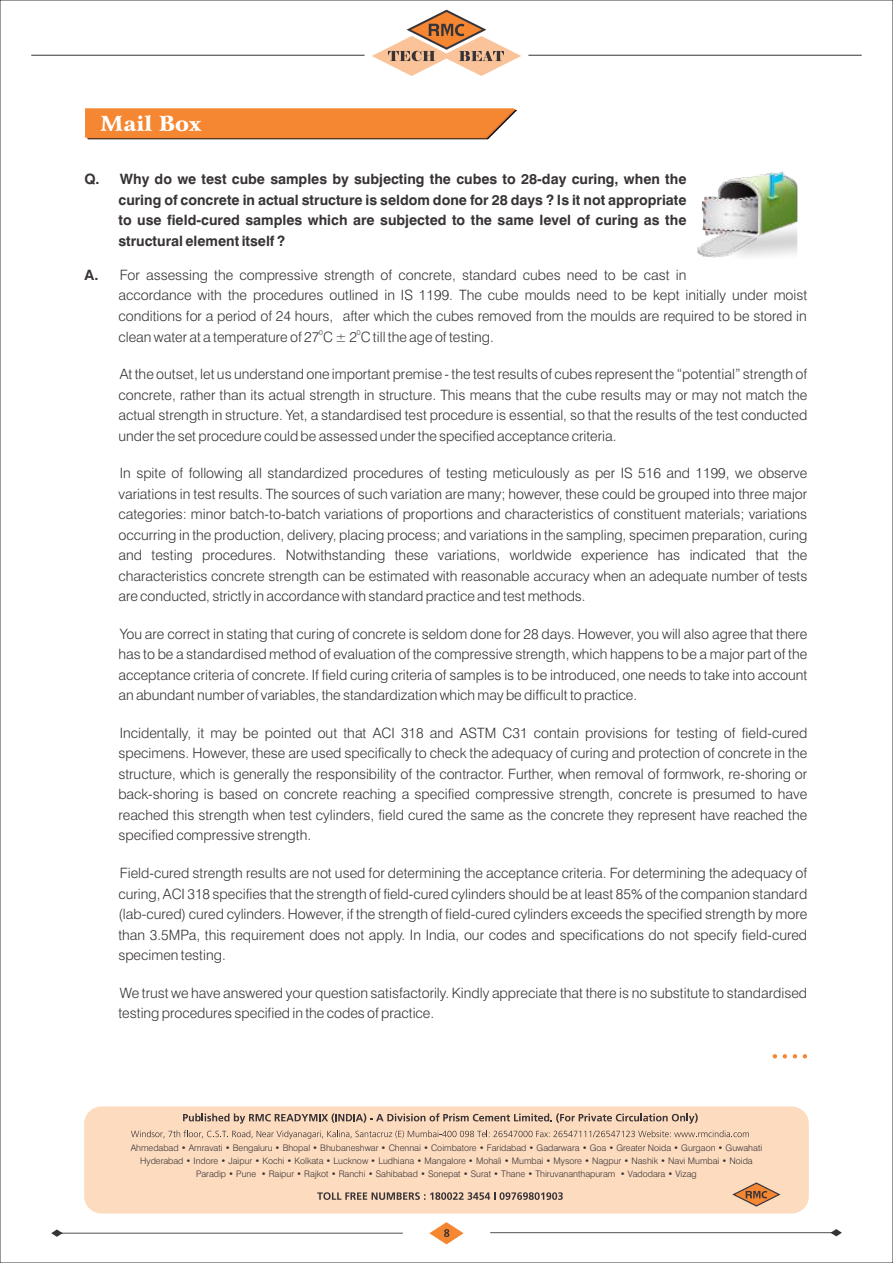
<style>
.page{position:relative;width:893px;height:1263px;background:#fff}
.page>*{position:absolute;margin:0;border:0;box-sizing:border-box;transform-origin:0 0}
.t1{font:900 21px "Arrus BT";color:#fff}
.t2{font:300 14.25px/20.5px "Swiss 721 BT";color:#383336;text-align:justify}
.t3{font:700 14.25px/20.5px "Swiss 721 BT";color:#383336;text-align:justify}
.t4{font:300 9px/12.9px "Swiss 721 BT";color:#383336;text-align:center}
.t5{font:300 7.2px "Swiss 721 BT";color:#383336}
.s1{font-weight:700}
</style>
<div class="page">
<hr style="left:528px;top:55px;width:334px;height:1px;background:#383336">
<hr style="left:31px;top:55px;width:334px;height:1px;background:#383336">
<svg style="left:372px;top:10px;width:149px;height:66px"></svg>
<svg style="left:429px;top:1222px;width:35px;height:22px"></svg>
<svg style="left:51px;top:1229px;width:352px;height:8px"></svg>
<svg style="left:490px;top:1229px;width:352px;height:7px"></svg>
<div style="left:84px;top:1106px;width:725px;height:107px;background:#fcdbbf;border-radius:17px"></div>
<svg style="left:183px;top:1113px;width:515px;height:11px"></svg>
<svg style="left:131px;top:1130px;width:618px;height:9px"></svg>
<svg style="left:317px;top:1192px;width:246px;height:8px"></svg>
<svg style="left:732px;top:1182px;width:48px;height:24px"></svg>
<img style="left:697px;top:171px;width:100px;height:87px">
<svg style="left:773px;top:1054px;width:4px;height:4px"></svg>
<svg style="left:783px;top:1054px;width:4px;height:4px"></svg>
<svg style="left:793px;top:1054px;width:4px;height:4px"></svg>
<svg style="left:803px;top:1054px;width:4px;height:4px"></svg>
<svg style="left:85px;top:108px;width:432px;height:31px;background:#ef8839"></svg>
<h1 class="t1" style="left:100px;top:115px;width:103px">Mail Box</h1>
<p class="t3" style="left:118px;top:170px;width:570px;text-indent:-34px">Q. Why do we test cube samples by subjecting the cubes to 28-day curing, when the curing of concrete in actual structure is seldom done for 28 days ? Is it not appropriate to use field-cured samples which are subjected to the same level of curing as the structural element itself ?</p>
<p class="t2" style="left:118px;top:266px;width:690px;text-align:left;text-indent:-34px"><span class="s1">A.</span> For assessing the compressive strength of concrete, standard cubes need to be cast in<br>accordance with the procedures outlined in IS 1199. The cube moulds need to be kept initially under moist conditions for a period of 24 hours, after which the cubes removed from the moulds are required to be stored in</p>
<p class="t5" style="left:319px;top:329px;width:5px">0</p>
<p class="t5" style="left:357px;top:329px;width:5px">0</p>
<p class="t2" style="left:118px;top:328px;width:377px">clean water at a temperature of 27 C ± 2 C till the age of testing.</p>
<p class="t2" style="left:118px;top:365px;width:690px">At the outset, let us understand one important premise - the test results of cubes represent the “potential” strength of concrete, rather than its actual strength in structure. This means that the cube results may or may not match the actual strength in structure. Yet, a standardised test procedure is essential, so that the results of the test conducted under the set procedure could be assessed under the specified acceptance criteria.</p>
<p class="t2" style="left:118px;top:464px;width:691px">In spite of following all standardized procedures of testing meticulously as per IS 516 and 1199, we observe variations in test results. The sources of such variation are many; however, these could be grouped into three major categories: minor batch-to-batch variations of proportions and characteristics of constituent materials; variations occurring in the production, delivery, placing process; and variations in the sampling, specimen preparation, curing and testing procedures. Notwithstanding these variations, worldwide experience has indicated that the characteristics concrete strength can be estimated with reasonable accuracy when an adequate number of tests are conducted, strictly in accordance with standard practice and test methods.</p>
<p class="t2" style="left:118px;top:625px;width:690px">You are correct in stating that curing of concrete is seldom done for 28 days. However, you will also agree that there has to be a standardised method of evaluation of the compressive strength, which happens to be a major part of the acceptance criteria of concrete. If field curing criteria of samples is to be introduced, one needs to take into account an abundant number of variables, the standardization which may be difficult to practice.</p>
<p class="t2" style="left:118px;top:724px;width:690px">Incidentally, it may be pointed out that ACI 318 and ASTM C31 contain provisions for testing of field-cured specimens. However, these are used specifically to check the adequacy of curing and protection of concrete in the structure, which is generally the responsibility of the contractor. Further, when removal of formwork, re-shoring or back-shoring is based on concrete reaching a specified compressive strength, concrete is presumed to have reached this strength when test cylinders, field cured the same as the concrete they represent have reached the specified compressive strength.</p>
<p class="t2" style="left:118px;top:864px;width:690px">Field-cured strength results are not used for determining the acceptance criteria. For determining the adequacy of curing, ACI 318 specifies that the strength of field-cured cylinders should be at least 85% of the companion standard (lab-cured) cured cylinders. However, if the strength of field-cured cylinders exceeds the specified strength by more than 3.5MPa, this requirement does not apply. In India, our codes and specifications do not specify field-cured specimen testing.</p>
<p class="t2" style="left:118px;top:984px;width:690px">We trust we have answered your question satisfactorily. Kindly appreciate that there is no substitute to standardised testing procedures specified in the codes of practice.</p>
<p class="t4" style="left:131px;top:1142px;width:633px">Ahmedabad • Amravati • Bengaluru • Bhopal • Bhubaneshwar • Chennai • Coimbatore • Faridabad • Gadarwara • Goa • Greater Noida • Gurgaon • Guwahati<br>Hyderabad • Indore • Jaipur • Kochi • Kolkata • Lucknow • Ludhiana • Mangalore • Mohali • Mumbai • Mysore • Nagpur • Nashik • Navi Mumbai • Noida<br>Paradip • Pune • Raipur • Rajkot • Ranchi • Sahibabad • Sonepat • Surat • Thane • Thiruvananthapuram • Vadodara • Vizag</p>
</div>
